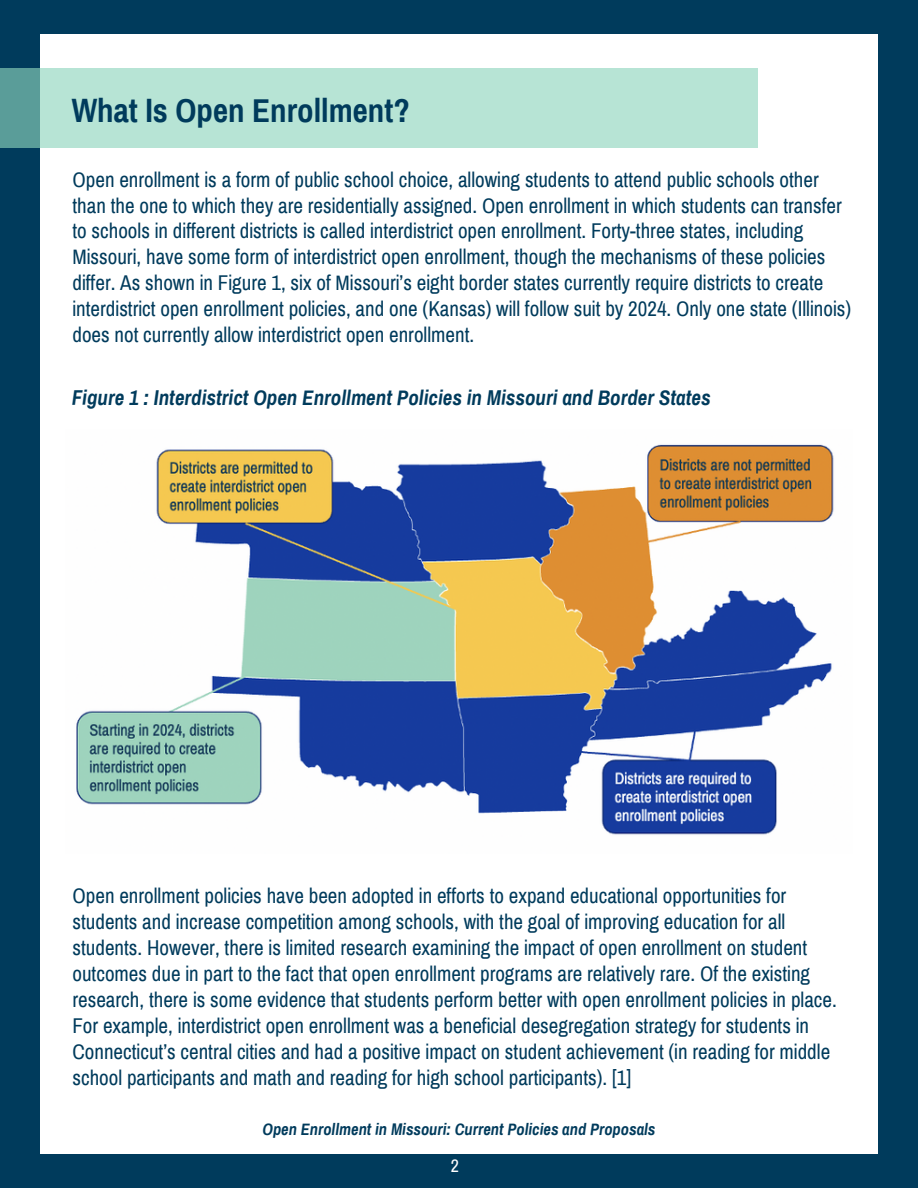
<style>
.page{position:relative;width:918px;height:1188px;background:#003b5c}
.page>*{position:absolute;margin:0;border:0;box-sizing:border-box;transform-origin:0 0}
.t1{font:700 33px "Archivo Narrow";color:#003b5c}
.t2{font:21px/25.8px "Archivo Narrow";color:#003b5c}
.t3{font:italic 700 21px "Archivo Narrow";color:#003b5c}
.t4{font:18px "Archivo Narrow";color:#fff}
.t5{font:italic 700 16.5px "Archivo Narrow";color:#003b5c}
</style>
<div class="page">
<div style="left:40px;top:34px;width:838px;height:1120px;background:#fff"></div>
<div style="left:0;top:68px;width:758px;height:79px;background:#b7e4d5"></div>
<img style="left:76px;top:444px;width:758px;height:391px">
<h1 class="t1" style="left:72px;top:91px;width:340px">What Is Open Enrollment?</h1>
<p class="t2" style="left:72px;top:166px;width:780px">Open enrollment is a form of public school choice, allowing students to attend public schools other than the one to which they are residentially assigned. Open enrollment in which students can transfer to schools in different districts is called interdistrict open enrollment. Forty-three states, including Missouri, have some form of interdistrict open enrollment, though the mechanisms of these policies differ. As shown in Figure 1, six of Missouri’s eight border states currently require districts to create interdistrict open enrollment policies, and one (Kansas) will follow suit by 2024. Only one state (Illinois) does not currently allow interdistrict open enrollment.</p>
<p class="t3" style="left:72px;top:386px;width:640px">Figure 1 : Interdistrict Open Enrollment Policies in Missouri and Border States</p>
<p class="t2" style="left:72px;top:883px;width:766px">Open enrollment policies have been adopted in efforts to expand educational opportunities for students and increase competition among schools, with the goal of improving education for all students. However, there is limited research examining the impact of open enrollment on student outcomes due in part to the fact that open enrollment programs are relatively rare. Of the existing research, there is some evidence that students perform better with open enrollment policies in place.<br>For example, interdistrict open enrollment was a beneficial desegregation strategy for students in Connecticut’s central cities and had a positive impact on student achievement (in reading for middle school participants and math and reading for high school participants). [1]</p>
<p class="t5" style="left:263px;top:1119px;width:394px">Open Enrollment in Missouri: Current Policies and Proposals</p>
<p class="t4" style="left:451px;top:1155px;width:10px">2</p>
</div>
